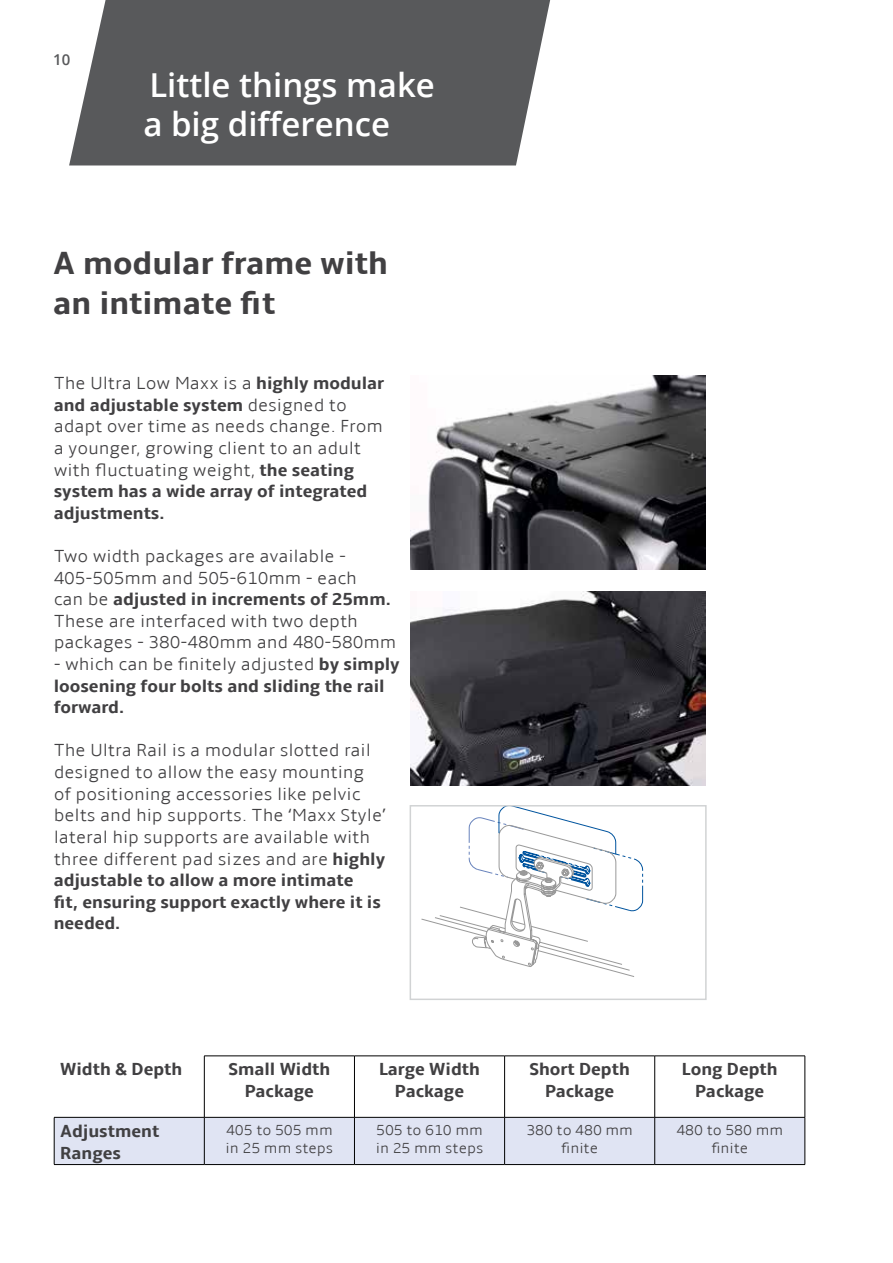
<style>
.page{position:relative;width:893px;height:1263px;background:#fff}
.page>*{position:absolute;margin:0;border:0;box-sizing:border-box;transform-origin:0 0}
.t1{font:600 33px/39.6px "Open Sans";color:#fff}
.t2{font:700 33px/39.6px "Amble";color:#414042}
.t3{font:300 18px/21.6px "Amble";color:#414042}
.t4{font:700 18px/21.6px "Amble";color:#414042;text-align:center}
.t5{font:300 15px/18px "Amble";color:#414042}
.t6{font:600 15px "Open Sans";color:#58595b}
.s1{font-weight:700}
.s2{font-weight:300}
</style>
<div class="page">
<svg style="left:69px;top:0;width:481px;height:165px;background:#646567"></svg>
<img style="left:410px;top:376px;width:296px;height:193px">
<img style="left:410px;top:592px;width:296px;height:193px">
<svg style="left:421px;top:808px;width:222px;height:169px"></svg>
<div style="left:410px;top:805px;width:297px;height:195px;border:2px solid #d1d3d4"></div>
<div style="left:55px;top:1118px;width:750px;height:46px;background:#e0e4f3"></div>
<hr style="left:354px;top:1056px;width:1px;height:61px;background:#000">
<hr style="left:54px;top:1117px;width:1px;height:47px;background:#000">
<hr style="left:54px;top:1164px;width:150px;height:1px;background:#000">
<hr style="left:204px;top:1055px;width:150px;height:1px;background:#000">
<hr style="left:204px;top:1056px;width:1px;height:61px;background:#000">
<hr style="left:354px;top:1055px;width:151px;height:1px;background:#000">
<hr style="left:204px;top:1117px;width:150px;height:1px;background:#000">
<hr style="left:354px;top:1117px;width:151px;height:1px;background:#000">
<hr style="left:505px;top:1055px;width:150px;height:1px;background:#000">
<hr style="left:504px;top:1056px;width:1px;height:61px;background:#000">
<hr style="left:655px;top:1055px;width:150px;height:1px;background:#000">
<hr style="left:654px;top:1056px;width:1px;height:61px;background:#000">
<hr style="left:805px;top:1056px;width:1px;height:61px;background:#000">
<hr style="left:505px;top:1117px;width:150px;height:1px;background:#000">
<hr style="left:655px;top:1117px;width:150px;height:1px;background:#000">
<hr style="left:204px;top:1117px;width:1px;height:47px;background:#000">
<hr style="left:354px;top:1117px;width:1px;height:47px;background:#000">
<hr style="left:504px;top:1117px;width:1px;height:47px;background:#000">
<hr style="left:654px;top:1117px;width:1px;height:47px;background:#000">
<hr style="left:805px;top:1117px;width:1px;height:47px;background:#000">
<hr style="left:204px;top:1164px;width:150px;height:1px;background:#000">
<hr style="left:354px;top:1164px;width:151px;height:1px;background:#000">
<hr style="left:505px;top:1164px;width:150px;height:1px;background:#000">
<hr style="left:655px;top:1164px;width:150px;height:1px;background:#000">
<hr style="left:54px;top:1117px;width:150px;height:1px;background:#000">
<p class="t6" style="left:53px;top:49px;width:19px">10</p>
<h1 class="t1" style="left:143px;top:64px;width:293px">Little things make a big difference</h1>
<h1 class="t2" style="left:53px;top:244px;width:337px">A modular frame with an intimate fit</h1>
<p class="t3" style="left:54px;top:373px;width:332px">The Ultra Low Maxx is a <span class="s1">highly modular and adjustable system</span> designed to adapt over time as needs change. From a younger, growing client to an adult with fluctuating weight, <span class="s1">the seating system has a wide array of integrated adjustments.</span></p>
<p class="t3" style="left:54px;top:545px;width:344px">Two width packages are available - 405-505mm and 505-610mm - each<br>can be <span class="s1">adjusted in increments of 25mm.<br></span>These are interfaced with two depth packages - 380-480mm and 480-580mm</p>
<p class="t4" style="left:54px;top:653px;width:348px;text-align:left"><span class="s2">- which can be finitely adjusted</span> by simply loosening four bolts and sliding the rail forward.</p>
<p class="t3" style="left:54px;top:740px;width:334px">The Ultra Rail is a modular slotted rail designed to allow the easy mounting of positioning accessories like pelvic belts and hip supports. The ‘Maxx Style’ lateral hip supports are available with three different pad sizes and are <span class="s1">highly adjustable to allow a more intimate<br>fit, ensuring support exactly where it is needed.</span></p>
<p class="t4" style="left:60px;top:1059px;width:124px">Width &amp; Depth</p>
<p class="t4" style="left:228px;top:1059px;width:103px">Small Width<br>Package</p>
<p class="t4" style="left:379px;top:1059px;width:102px">Large Width<br>Package</p>
<p class="t4" style="left:529px;top:1059px;width:102px">Short Depth<br>Package</p>
<p class="t4" style="left:682px;top:1059px;width:97px">Long Depth<br>Package</p>
<p class="t4" style="left:60px;top:1120px;width:101px;text-align:left">Adjustment<br>Ranges</p>
<p class="t5" style="left:226px;top:1121px;width:109px">405 to 505 mm in 25 mm steps</p>
<p class="t5" style="left:376px;top:1121px;width:109px">505 to 610 mm in 25 mm steps</p>
<p class="t5" style="left:526px;top:1121px;width:108px;text-align:center">380 to 480 mm finite</p>
<p class="t5" style="left:676px;top:1121px;width:108px;text-align:center">480 to 580 mm finite</p>
</div>
